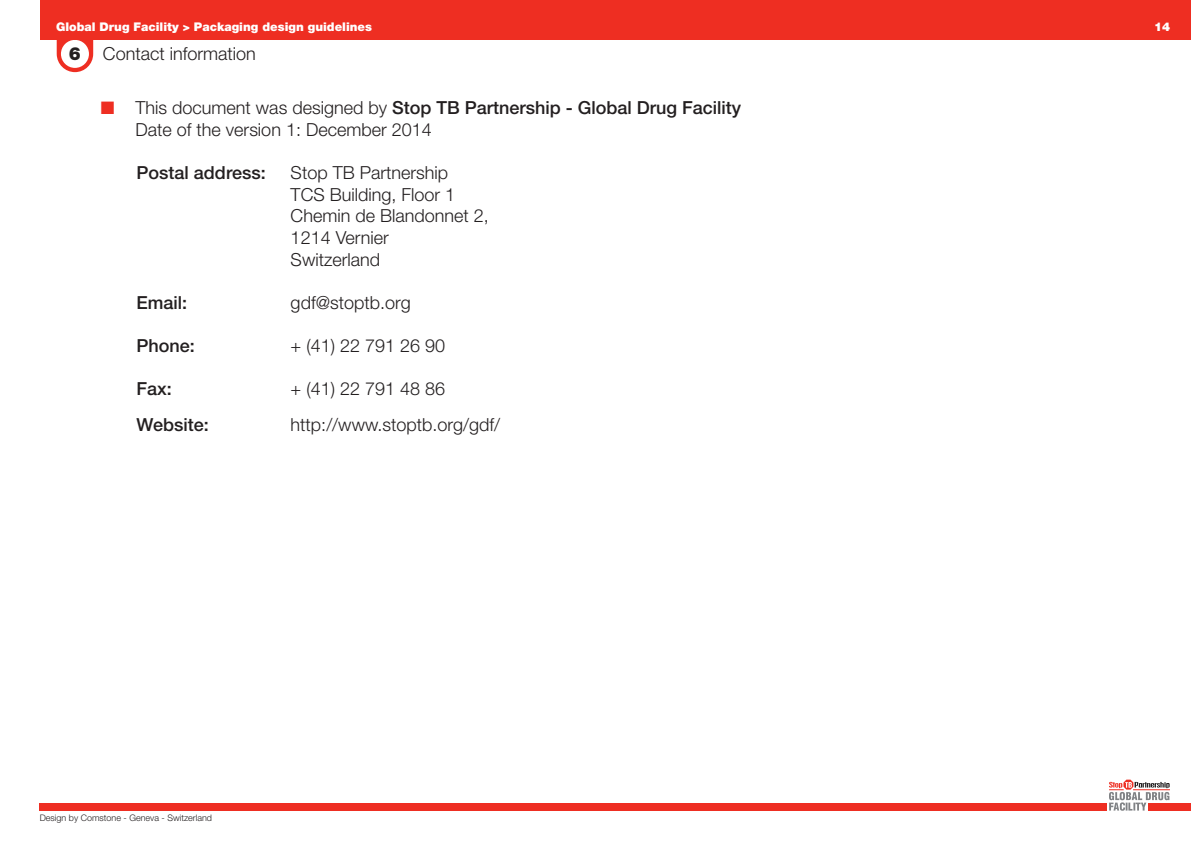
<style>
.page{position:relative;width:1191px;height:842px;background:#fff}
.page>*{position:absolute;margin:0;border:0;box-sizing:border-box;transform-origin:0 0}
.t1{font:300 18px/21.6px "Helvetica Neue LT Std";color:#231f20}
.t2{font:500 18px "Helvetica Neue LT Std";color:#231f20}
.t3{font:900 12px "Helvetica Neue LT Std";color:#fff}
.t4{font:300 9px "Helvetica Neue LT Std";color:#231f20}
.s1{font-weight:900}
.s2{color:#ee2e22}
.s3{font-weight:500}
</style>
<div class="page">
<div style="left:40px;top:0;width:1151px;height:40px;background:#ee2e22"></div>
<svg style="left:57px;top:40px;width:36px;height:32px"></svg>
<hr style="left:1133px;top:789px;width:37px;height:1px;background:#ee2e22">
<svg style="left:1109px;top:780px;width:60px;height:31px"></svg>
<div style="left:359px;top:803px;width:747px;height:7px;background:#ee2e22"></div>
<div style="left:1148px;top:803px;width:43px;height:7px;background:#ee2e22"></div>
<div style="left:40px;top:803px;width:707px;height:7px;background:#ee2e22"></div>
<p class="t3" style="left:56px;top:19px;width:317px">Global Drug Facility &gt; Packaging design guidelines</p>
<p class="t3" style="left:1154px;top:19px;width:18px">14</p>
<p class="t1" style="left:69px;top:43px;width:188px"><span class="s1">6</span> Contact information</p>
<p class="t1" style="left:136px;top:97px;width:607px;text-indent:-35px"><span class="s2">■</span> This document was designed by <span class="s3">Stop TB Partnership - Global Drug Facility<br></span>Date of the version 1: December 2014</p>
<p class="t2" style="left:137px;top:162px;width:131px">Postal address:</p>
<p class="t1" style="left:291px;top:162px;width:200px">Stop TB Partnership<br>TCS Building, Floor 1<br>Chemin de Blandonnet 2,<br>1214 Vernier<br>Switzerland</p>
<p class="t2" style="left:137px;top:292px;width:52px">Email:</p>
<p class="t1" style="left:291px;top:291px;width:122px">gdf@stoptb.org</p>
<p class="t2" style="left:137px;top:335px;width:60px">Phone:</p>
<p class="t1" style="left:291px;top:334px;width:156px">+ (41) 22 791 26 90</p>
<p class="t2" style="left:137px;top:378px;width:37px">Fax:</p>
<p class="t1" style="left:291px;top:378px;width:156px">+ (41) 22 791 48 86</p>
<p class="t2" style="left:137px;top:414px;width:74px">Website:</p>
<p class="t1" style="left:291px;top:414px;width:211px">http://www.stoptb.org/gdf/</p>
<p class="t4" style="left:40px;top:812px;width:174px">Design by Comstone - Geneva - Switzerland</p>
</div>
